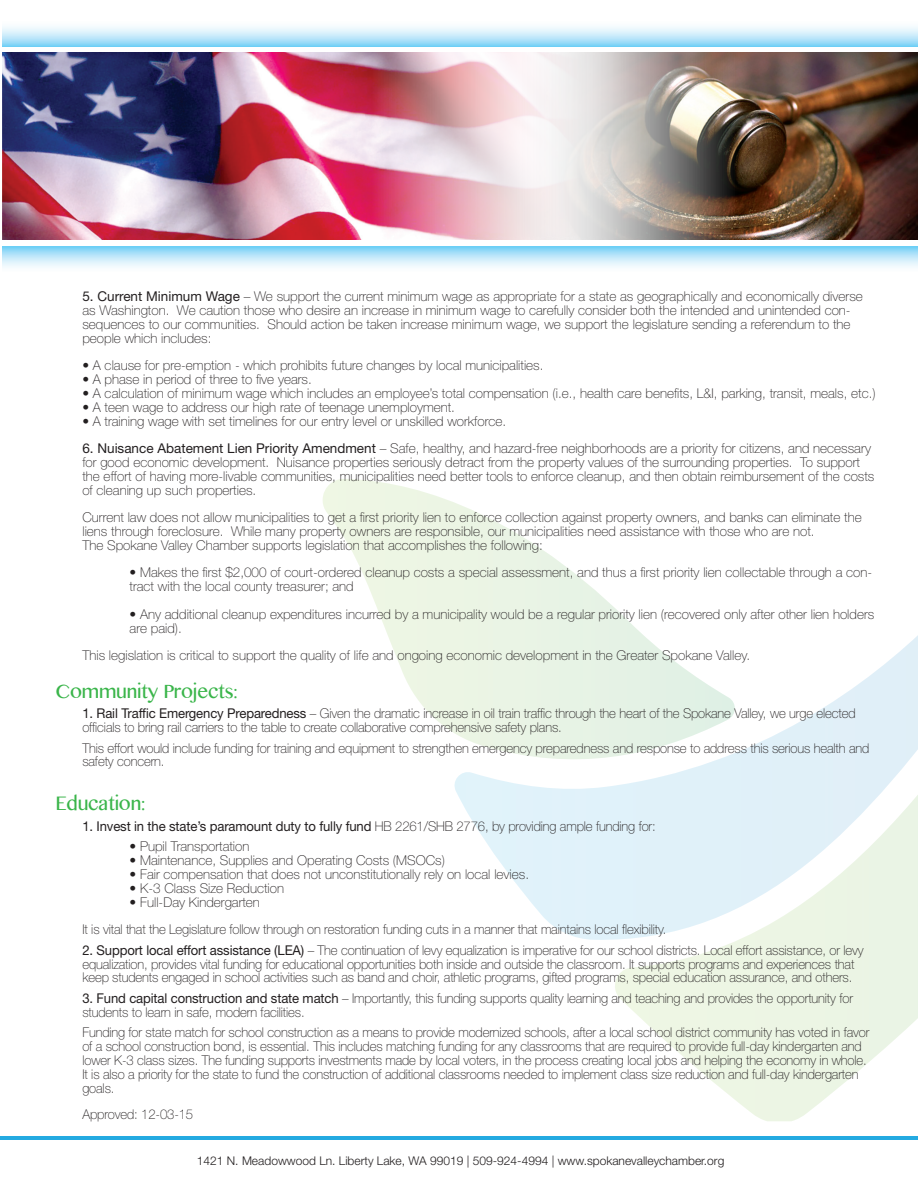
<style>
.page{position:relative;width:918px;height:1188px;background:#fff}
.page>*{position:absolute;margin:0;border:0;box-sizing:border-box;transform-origin:0 0}
.t1{font:19.5px "Malayalam MN";letter-spacing:-.01em;color:#3ab54a}
.t2{font:100 13.5px/13.8px "Helvetica Neue LT Std";color:#231f20}
.t3{font:13.5px "Helvetica Neue LT Std";letter-spacing:-.01em;color:#231f20}
.t4{font:300 12px "Helvetica Neue LT Std";color:#231f20}
.s1{font-weight:400}
.s2{font-weight:100}
</style>
<div class="page">
<img style="left:3px;top:52px;width:504px;height:188px">
<img style="left:507px;top:52px;width:411px;height:188px">
<svg style="left:3px;top:26px;width:915px;height:20px;background:#c2e9fa"></svg>
<svg style="left:615px;top:944px;width:303px;height:177px"></svg>
<svg style="left:454px;top:635px;width:464px;height:309px"></svg>
<svg style="left:323px;top:479px;width:414px;height:293px"></svg>
<hr style="left:0;top:1137px;width:918px;height:3px;background:#24aae1">
<svg style="left:3px;top:247px;width:915px;height:21px;background:#bfe8fa"></svg>
<p class="t2" style="left:82px;top:290px;width:782px"><span class="s1">5. Current Minimum Wage</span> – We support the current minimum wage as appropriate for a state as geographically and economically diverse as Washington. We caution those who desire an increase in minimum wage to carefully consider both the intended and unintended con&shy;sequences to our communities. Should action be taken increase minimum wage, we support the legislature sending a referendum to the people which includes:</p>
<p class="t2" style="left:82px;top:359px;width:463px">• A clause for pre-emption - which prohibits future changes by local municipalities.</p>
<p class="t2" style="left:82px;top:372px;width:231px">• A phase in period of three to five years.</p>
<p class="t2" style="left:82px;top:386px;width:795px">• A calculation of minimum wage which includes an employee’s total compensation (i.e., health care benefits, L&amp;I, parking, transit, meals, etc.)</p>
<p class="t2" style="left:82px;top:400px;width:374px">• A teen wage to address our high rate of teenage unemployment.</p>
<p class="t2" style="left:82px;top:414px;width:425px">• A training wage with set timelines for our entry level or unskilled workforce.</p>
<p class="t2" style="left:82px;top:441px;width:794px"><span class="s1">6. Nuisance Abatement Lien Priority Amendment</span> – Safe, healthy, and hazard-free neighborhoods are a priority for citizens, and necessary for good economic development. Nuisance properties seriously detract from the property values of the surrounding properties. To support the effort of having more-livable communities, municipalities need better tools to enforce cleanup, and then obtain reimbursement of the costs of cleaning up such properties.</p>
<p class="t2" style="left:82px;top:511px;width:781px">Current law does not allow municipalities to get a first priority lien to enforce collection against property owners, and banks can eliminate the liens through foreclosure. While many property owners are responsible, our municipalities need assistance with those who are not.</p>
<p class="t2" style="left:82px;top:538px;width:462px">The Spokane Valley Chamber supports legislation that accomplishes the following:</p>
<p class="t2" style="left:130px;top:566px;width:744px">• Makes the first $2,000 of court-ordered cleanup costs a special assessment, and thus a first priority lien collectable through a con&shy;tract with the local county treasurer; and</p>
<p class="t2" style="left:130px;top:607px;width:746px">• Any additional cleanup expenditures incurred by a municipality would be a regular priority lien (recovered only after other lien holders are paid).</p>
<p class="t2" style="left:82px;top:649px;width:669px">This legislation is critical to support the quality of life and ongoing economic development in the Greater Spokane Valley.</p>
<p class="t1" style="left:55px;top:678px;width:184px">Community Projects:</p>
<p class="t2" style="left:82px;top:706px;width:775px"><span class="s1">1. Rail Traffic Emergency Preparedness</span> – Given the dramatic increase in oil train traffic through the heart of the Spokane Valley, we urge elected officials to bring rail carriers to the table to create collaborative comprehensive safety plans.</p>
<p class="t2" style="left:82px;top:741px;width:789px">This effort would include funding for training and equipment to strengthen emergency preparedness and response to address this serious health and safety concern.</p>
<p class="t1" style="left:55px;top:791px;width:91px">Education:</p>
<p class="t3" style="left:82px;top:818px;width:575px">1. Invest in the state’s paramount duty to fully fund <span class="s2">HB 2261/SHB 2776, by providing ample funding for:</span></p>
<p class="t2" style="left:130px;top:840px;width:121px">• Pupil Transportation</p>
<p class="t2" style="left:130px;top:854px;width:317px">• Maintenance, Supplies and Operating Costs (MSOCs)</p>
<p class="t2" style="left:130px;top:867px;width:401px">• Fair compensation that does not unconstitutionally rely on local levies.</p>
<p class="t2" style="left:130px;top:881px;width:156px">• K-3 Class Size Reduction</p>
<p class="t2" style="left:130px;top:895px;width:132px">• Full-Day Kindergarten</p>
<p class="t2" style="left:82px;top:923px;width:586px">It is vital that the Legislature follow through on restoration funding cuts in a manner that maintains local flexibility.</p>
<p class="t2" style="left:82px;top:943px;width:783px"><span class="s1">2. Support local effort assistance (LEA)</span> – The continuation of levy equalization is imperative for our school districts. Local effort assistance, or levy equalization, provides vital funding for educational opportunities both inside and outside the classroom. It supports programs and experiences that keep students engaged in school activities such as band and choir, athletic programs, gifted programs, special education assurance, and others.</p>
<p class="t2" style="left:82px;top:991px;width:772px"><span class="s1">3. Fund capital construction and state match</span> – Importantly, this funding supports quality learning and teaching and provides the opportunity for students to learn in safe, modern facilities.</p>
<p class="t2" style="left:82px;top:1026px;width:788px">Funding for state match for school construction as a means to provide modernized schools, after a local school district community has voted in favor of a school construction bond, is essential. This includes matching funding for any classrooms that are required to provide full-day kindergarten and lower K-3 class sizes. The funding supports investments made by local voters, in the process creating local jobs and helping the economy in whole.<br>It is also a priority for the state to fund the construction of additional classrooms needed to implement class size reduction and full-day kindergarten goals.</p>
<p class="t2" style="left:82px;top:1108px;width:112px">Approved: 12-03-15</p>
<p class="t4" style="left:197px;top:1154px;width:529px">1421 N. Meadowwood Ln. Liberty Lake, WA 99019 | 509-924-4994 | www.spokanevalleychamber.org</p>
</div>
